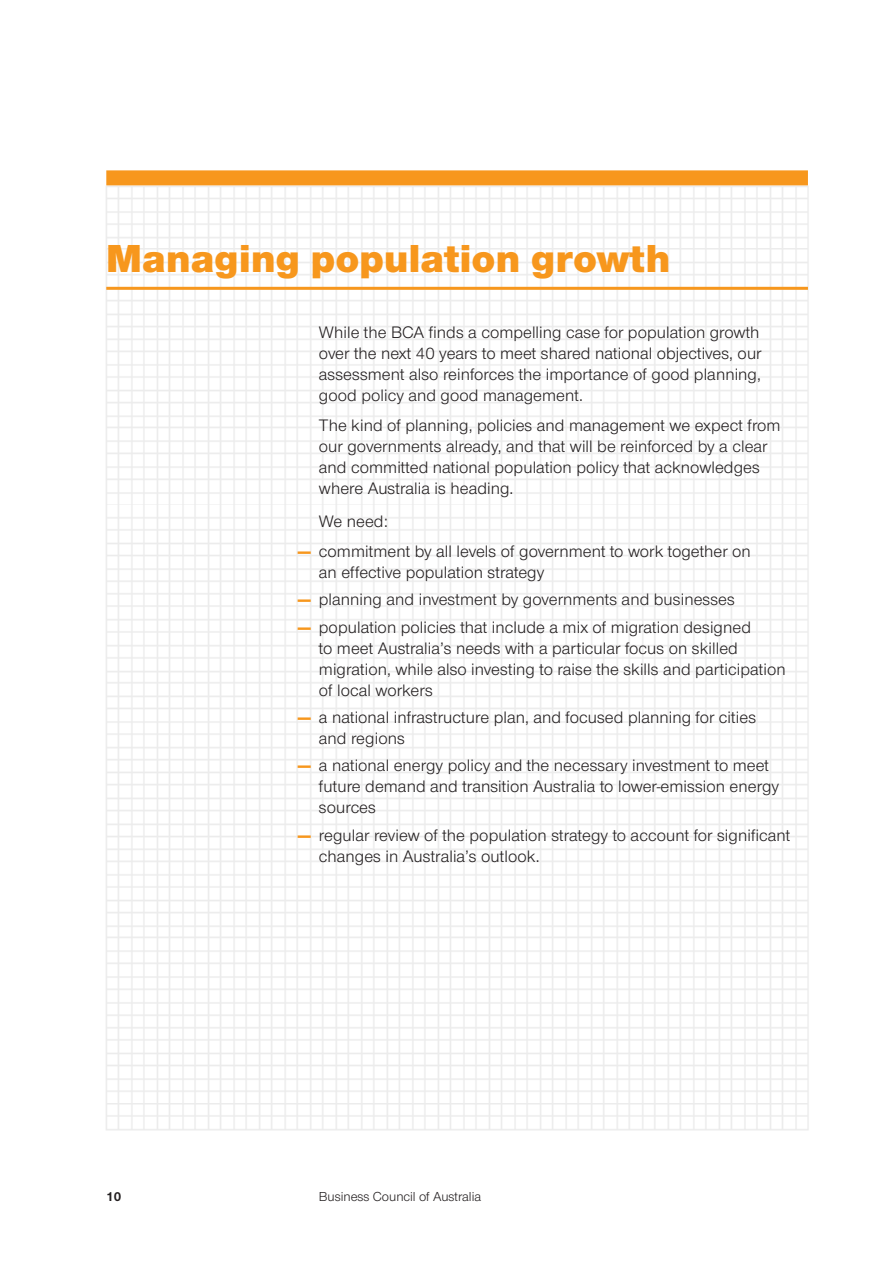
<style>
.page{position:relative;width:893px;height:1263px;background:#fff}
.page>*{position:absolute;margin:0;border:0;box-sizing:border-box;transform-origin:0 0}
.t1{font:900 40.5px "Nimbus Sans Novus T";letter-spacing:.01em;color:#f7971d}
.t2{font:17.25px/21px "Nimbus Sans Novus T";letter-spacing:.005em;color:#231f20}
.t3{font:13.5px "Nimbus Sans Novus T";letter-spacing:-.005em;color:#231f20}
.t4{font:700 13.5px "Nimbus Sans Novus T";color:#231f20}
.s1{font-weight:800;color:#f7971d}
</style>
<div class="page">
<hr style="left:106px;top:287px;width:702px;height:3px;background:#f7971d">
<div style="left:106px;top:170px;width:702px;height:15px;background:#f7971d"></div>
<h1 class="t1" style="left:106px;top:235px;width:565px">Managing population growth</h1>
<p class="t2" style="left:319px;top:322px;width:444px">While the BCA finds a compelling case for population growth over the next 40 years to meet shared national objectives, our assessment also reinforces the importance of good planning, good policy and good management.</p>
<p class="t2" style="left:319px;top:414px;width:463px">The kind of planning, policies and management we expect from our governments already, and that will be reinforced by a clear and committed national population policy that acknowledges where Australia is heading.</p>
<p class="t2" style="left:319px;top:511px;width:70px">We need:</p>
<p class="t2" style="left:319px;top:540px;width:433px;text-indent:-21px"><span class="s1">—</span> commitment by all levels of government to work together on an effective population strategy</p>
<p class="t2" style="left:298px;top:589px;width:439px"><span class="s1">—</span> planning and investment by governments and businesses</p>
<p class="t2" style="left:319px;top:616px;width:468px;text-indent:-21px"><span class="s1">—</span> population policies that include a mix of migration designed<br>to meet Australia’s needs with a particular focus on skilled migration, while also investing to raise the skills and participation of local workers</p>
<p class="t2" style="left:319px;top:706px;width:439px;text-indent:-21px"><span class="s1">—</span> a national infrastructure plan, and focused planning for cities and regions</p>
<p class="t2" style="left:319px;top:755px;width:462px;text-indent:-21px"><span class="s1">—</span> a national energy policy and the necessary investment to meet future demand and transition Australia to lower-emission energy sources</p>
<p class="t2" style="left:319px;top:824px;width:473px;text-indent:-21px"><span class="s1">—</span> regular review of the population strategy to account for significant changes in Australia’s outlook.</p>
<p class="t4" style="left:106px;top:1189px;width:17px">10</p>
<p class="t3" style="left:319px;top:1189px;width:164px">Business Council of Australia</p>
</div>
